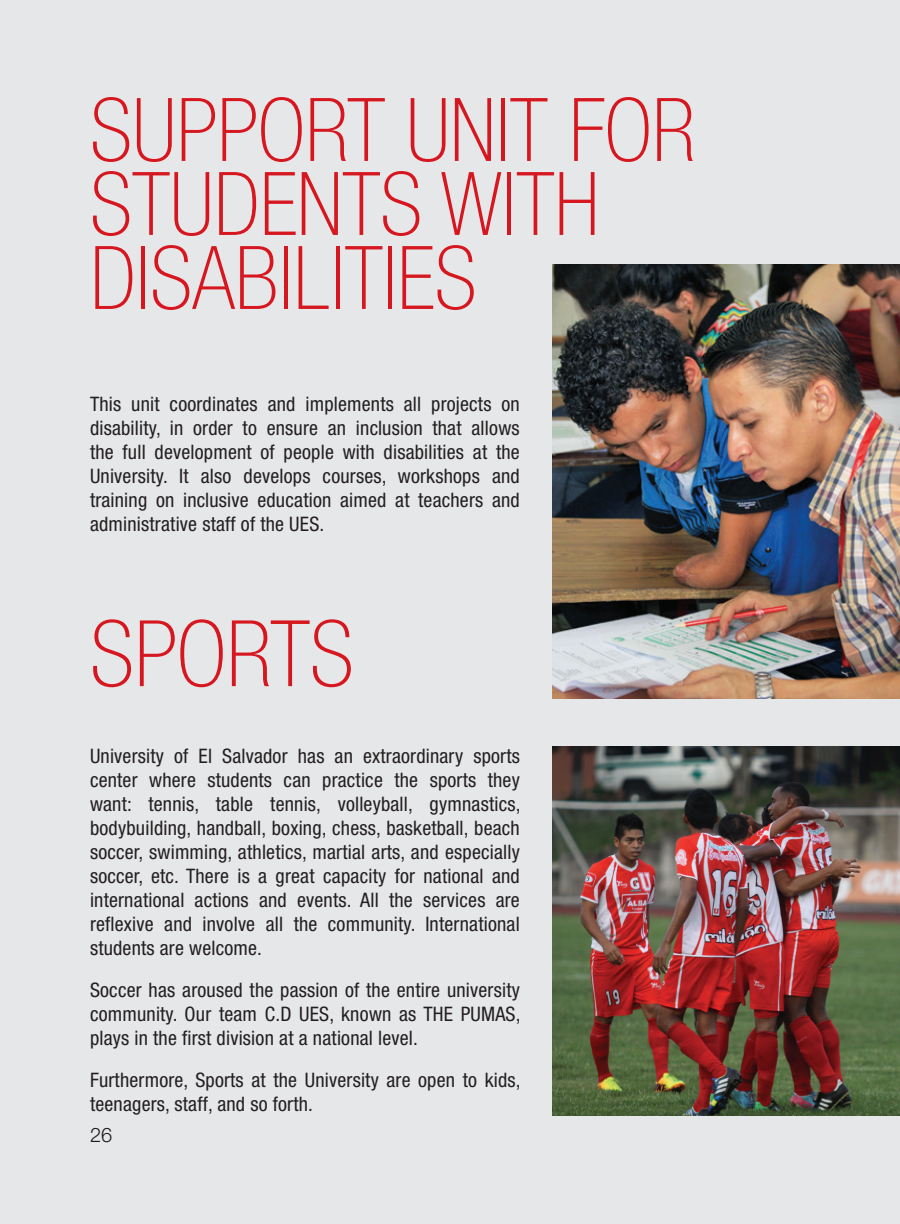
<style>
.page{position:relative;width:900px;height:1224px;background:#e6e7e9}
.page>*{position:absolute;margin:0;border:0;box-sizing:border-box;transform-origin:0 0}
.t1{font:100 condensed 92px "Helvetica Neue";color:#d7171f}
.t2{font:100 condensed 88px/74px "Helvetica Neue";color:#d7171f}
.t3{font:condensed 20px/24px "Helvetica Neue";letter-spacing:.01em;color:#231f20;text-align:justify}
.t4{font:300 20px "Helvetica Neue";color:#231f20}
</style>
<div class="page">
<img style="left:552px;top:265px;width:348px;height:433px">
<img style="left:552px;top:747px;width:348px;height:369px">
<h2 class="t2" style="left:90px;top:92px;width:607px">SUPPORT UNIT FOR<br>STUDENTS WITH<br>DISABILITIES</h2>
<p class="t3" style="left:90px;top:392px;width:431px">This unit coordinates and implements all projects on disability, in order to ensure an inclusion that allows the full development of people with disabilities at the University. It also develops courses, workshops and training on inclusive education aimed at teachers and administrative staff of the UES.</p>
<h1 class="t1" style="left:90px;top:602px;width:266px">SPORTS</h1>
<p class="t3" style="left:90px;top:743px;width:432px">University of El Salvador has an extraordinary sports center where students can practice the sports they want: tennis, table tennis, volleyball, gymnastics, bodybuilding, handball, boxing, chess, basketball, beach soccer, swimming, athletics, martial arts, and especially soccer, etc. There is a great capacity for national and international actions and events. All the services are reflexive and involve all the community. International students are welcome.</p>
<p class="t3" style="left:90px;top:977px;width:432px">Soccer has aroused the passion of the entire university community. Our team C.D UES, known as THE PUMAS, plays in the first division at a national level.</p>
<p class="t3" style="left:90px;top:1067px;width:432px">Furthermore, Sports at the University are open to kids, teenagers, staff, and so forth.</p>
<p class="t4" style="left:90px;top:1123px;width:24px">26</p>
</div>
